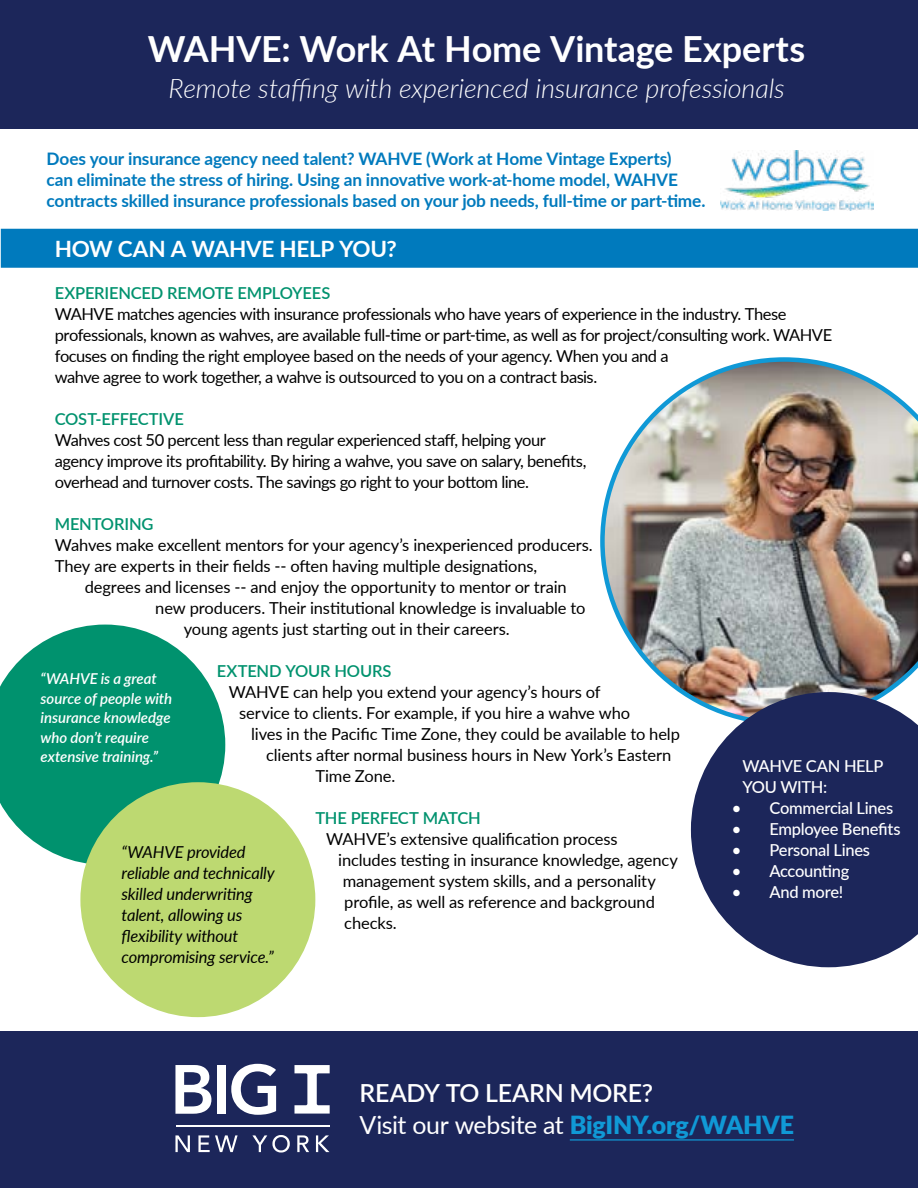
<style>
.page{position:relative;width:918px;height:1188px;background:#fff}
.page>*{position:absolute;margin:0;border:0;box-sizing:border-box;transform-origin:0 0}
.t1{font:700 36px "Lato";letter-spacing:-.005em;color:#fff}
.t2{font:italic 300 27px "Lato";letter-spacing:-.005em;color:#fff}
.t3{font:600 24.9px/31.8px "Lato";letter-spacing:-.01em;color:#fff}
.t4{font:700 22.5px "Lato";letter-spacing:-.01em;color:#fff}
.t5{font:700 17.25px/21px "Lato";letter-spacing:-.01em;color:#007abd}
.t6{font:16.5px/21px "Lato";letter-spacing:-.02em;color:#000}
.t7{font:italic 16.5px/21px "Lato";letter-spacing:-.01em;color:#000}
.t8{font:500 16.5px/21px "Lato";letter-spacing:-.015em;color:#fff}
.t9{font:600 16.5px "Lato";letter-spacing:-.015em;color:#00926e}
.t10{font:italic 600 15px/19.5px "Lato";letter-spacing:-.005em;color:#fff}
.s1{font-weight:400}
.s2{font-weight:900;color:#1099d6}
</style>
<div class="page">
<div style="left:1px;top:229px;width:917px;height:39px;background:#007abd"></div>
<div style="left:0;top:0;width:918px;height:128px;background:#1c265a"></div>
<div style="left:1px;top:1032px;width:917px;height:156px;background:#1c265a"></div>
<svg style="left:175px;top:1065px;width:36px;height:49px"></svg>
<div style="left:217px;top:1065px;width:9px;height:49px;background:#fff"></div>
<svg style="left:231px;top:1064px;width:45px;height:51px"></svg>
<hr style="left:176px;top:1125px;width:153px;height:2px;background:#fff">
<svg style="left:294px;top:1065px;width:36px;height:49px"></svg>
<svg style="left:175px;top:1135px;width:15px;height:17px"></svg>
<svg style="left:198px;top:1135px;width:40px;height:17px"></svg>
<svg style="left:252px;top:1135px;width:38px;height:18px"></svg>
<svg style="left:297px;top:1135px;width:12px;height:17px"></svg>
<svg style="left:316px;top:1135px;width:13px;height:17px"></svg>
<img style="left:721px;top:151px;width:153px;height:59px">
<img style="left:600px;top:357px;width:318px;height:343px">
<svg style="left:0;top:625px;width:225px;height:239px;background:#26a283"></svg>
<div style="left:80px;top:782px;width:235px;height:235px;background:#bdd971;border-radius:50%"></div>
<svg style="left:691px;top:692px;width:227px;height:275px;fill:#1c265a"></svg>
<div style="left:732px;top:759px;width:169px;height:141px;background:#1c265a"></div>
<hr style="left:570px;top:1139px;width:224px;height:2px;background:#1099d6">
<h1 class="t1" style="left:148px;top:23px;width:659px">WAHVE: Work At Home Vintage Experts</h1>
<h2 class="t2" style="left:169px;top:69px;width:618px">Remote staffing with experienced insurance professionals</h2>
<p class="t5" style="left:47px;top:147px;width:660px">Does your insurance agency need talent? WAHVE (Work at Home Vintage Experts)<br>can eliminate the stress of hiring. Using an innovative work-at-home model, WAHVE contracts skilled insurance professionals based on your job needs, full-time or part-time.</p>
<h3 class="t4" style="left:55px;top:232px;width:344px">HOW CAN A WAHVE HELP YOU?</h3>
<p class="t9" style="left:55px;top:281px;width:277px">EXPERIENCED REMOTE EMPLOYEES</p>
<p class="t6" style="left:55px;top:303px;width:779px">WAHVE matches agencies with insurance professionals who have years of experience in the industry. These professionals, known as wahves, are available full-time or part-time, as well as for project/consulting work. WAHVE focuses on finding the right employee based on the needs of your agency. When you and a<br>wahve agree to work together, a wahve is outsourced to you on a contract basis.</p>
<p class="t9" style="left:55px;top:407px;width:131px">COST-EFFECTIVE</p>
<p class="t6" style="left:55px;top:429px;width:533px">Wahves cost 50 percent less than regular experienced staff, helping your agency improve its profitability. By hiring a wahve, you save on salary, benefits, overhead and turnover costs. The savings go right to your bottom line.</p>
<p class="t9" style="left:55px;top:512px;width:100px">MENTORING</p>
<p class="t6" style="left:55px;top:534px;width:540px">Wahves make excellent mentors for your agency’s inexperienced producers.</p>
<p class="t6" style="left:55px;top:555px;width:484px">They are experts in their fields -- often having multiple designations,</p>
<p class="t6" style="left:85px;top:576px;width:483px">degrees and licenses -- and enjoy the opportunity to mentor or train</p>
<p class="t6" style="left:155px;top:597px;width:432px">new producers. Their institutional knowledge is invaluable to</p>
<p class="t6" style="left:184px;top:618px;width:327px">young agents just starting out in their careers.</p>
<p class="t9" style="left:217px;top:659px;width:176px">EXTEND YOUR HOURS</p>
<p class="t6" style="left:229px;top:681px;width:373px">WAHVE can help you extend your agency’s hours of</p>
<p class="t6" style="left:239px;top:702px;width:392px">service to clients. For example, if you hire a wahve who</p>
<p class="t6" style="left:251px;top:723px;width:430px">lives in the Pacific Time Zone, they could be available to help</p>
<p class="t6" style="left:266px;top:744px;width:406px">clients after normal business hours in New York’s Eastern</p>
<p class="t6" style="left:315px;top:765px;width:81px">Time Zone.</p>
<p class="t9" style="left:315px;top:806px;width:167px">THE PERFECT MATCH</p>
<p class="t6" style="left:326px;top:828px;width:293px">WAHVE’s extensive qualification process</p>
<p class="t6" style="left:338px;top:849px;width:341px">includes testing in insurance knowledge, agency</p>
<p class="t6" style="left:343px;top:870px;width:315px">management system skills, and a personality</p>
<p class="t6" style="left:344px;top:891px;width:312px">profile, as well as reference and background</p>
<p class="t6" style="left:344px;top:912px;width:54px">checks.</p>
<p class="t10" style="left:41px;top:669px;width:133px">“WAHVE is a great source of people with insurance knowledge who don’t require extensive training.”</p>
<p class="t8" style="left:742px;top:755px;width:143px">WAHVE CAN HELP<br>YOU WITH:</p>
<p class="t8" style="left:732px;top:797px;width:163px">• Commercial Lines</p>
<p class="t8" style="left:732px;top:818px;width:170px">• Employee Benefits</p>
<p class="t8" style="left:732px;top:839px;width:140px">• Personal Lines</p>
<p class="t8" style="left:732px;top:860px;width:119px">• Accounting</p>
<p class="t8" style="left:732px;top:881px;width:113px">• And more!</p>
<p class="t7" style="left:122px;top:840px;width:155px">“WAHVE provided reliable and technically skilled underwriting talent, allowing us flexibility without compromising service.”</p>
<h3 class="t3" style="left:360px;top:1076px;width:436px">READY TO LEARN MORE?<br><span class="s1">Visit our website at</span> <span class="s2">BigINY.org/WAHVE</span></h3>
</div>
